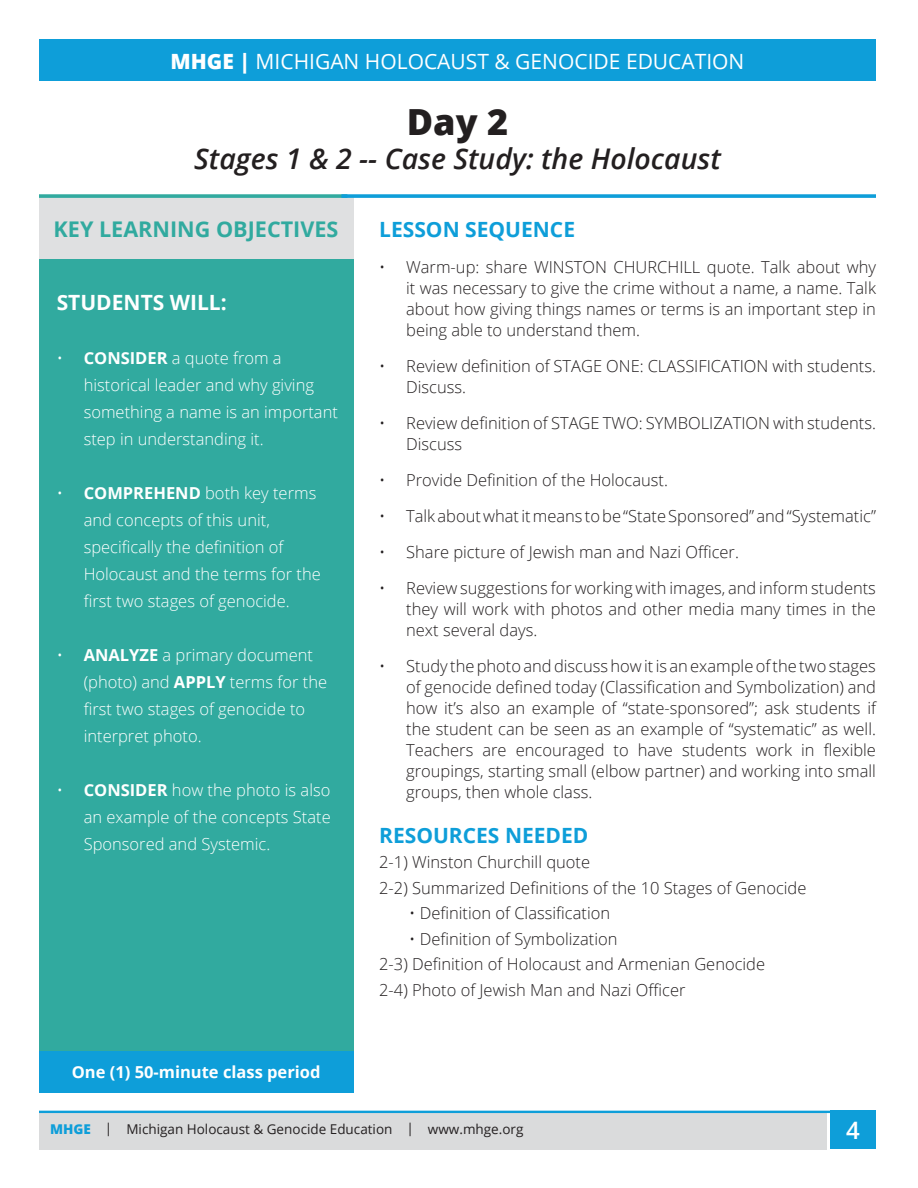
<style>
.page{position:relative;width:918px;height:1188px;background:#fff}
.page>*{position:absolute;margin:0;border:0;box-sizing:border-box;transform-origin:0 0}
.t1{font:800 36px "Open Sans";color:#231f20}
.t2{font:italic 600 28.5px "Open Sans";color:#231f20}
.t3{font:600 24px "Open Sans";color:#fff}
.t4{font:700 21.6px "Open Sans";color:#31aa9f}
.t5{font:21px "Open Sans";color:#fff}
.Light_Blue_Header{font:700 21px "Open Sans";color:#0e9ed9}
.Open_Main{font:700 21px "Open Sans";color:#fff}
.Open_Main-2{font:300 16.5px/21px "Open Sans";color:#231f20;text-align:justify}
.t6{font:300 16.5px/27px "Open Sans";color:#fff}
.Open_Main-3{font:700 16.5px "Open Sans";color:#fff}
.t7{font:13.5px "Open Sans";color:#231f20}
.s1{font-weight:800}
.s2{font-weight:700}
.s3{font-weight:800;color:#0e9ed9}
</style>
<div class="page">
<div style="left:39px;top:259px;width:314px;height:793px;background:#31aa9f"></div>
<div style="left:39px;top:198px;width:314px;height:61px;background:#dfe0e1"></div>
<svg style="left:39px;top:194px;width:302px;height:4px"></svg>
<div style="left:39px;top:1113px;width:787px;height:36px;background:#dadbdc"></div>
<div style="left:39px;top:40px;width:837px;height:41px;background:#0e9ed9"></div>
<hr style="left:39px;top:1111px;width:837px;height:2px;background:#0e9ed9">
<div style="left:830px;top:1111px;width:46px;height:38px;background:#0e9ed9"></div>
<svg style="left:341px;top:194px;width:535px;height:4px;background:#25a7dc"></svg>
<div style="left:39px;top:1052px;width:314px;height:41px;background:#0e9ed9"></div>
<p class="t5" style="left:171px;top:47px;width:575px"><span class="s1">MHGE |</span> MICHIGAN HOLOCAUST &amp; GENOCIDE EDUCATION</p>
<p class="t1" style="left:407px;top:95px;width:103px">Day 2</p>
<p class="t2" style="left:194px;top:139px;width:528px">Stages 1 &amp; 2 -- Case Study: the Holocaust</p>
<p class="t4" style="left:54px;top:214px;width:286px">KEY LEARNING OBJECTIVES</p>
<p class="Open_Main" style="left:57px;top:287px;width:172px">STUDENTS WILL:</p>
<p class="t6" style="left:84px;top:344px;width:256px;text-indent:-27px">• <span class="s2">CONSIDER</span> a quote from a historical leader and why giving something a name is an important step in understanding it.</p>
<p class="t6" style="left:84px;top:479px;width:239px;text-indent:-27px">• <span class="s2">COMPREHEND</span> both key terms and concepts of this unit, specifically the definition of<br>Holocaust and the terms for the first two stages of genocide.</p>
<p class="t6" style="left:84px;top:641px;width:245px;text-indent:-27px">• <span class="s2">ANALYZE</span> a primary document (photo) and <span class="s2">APPLY</span> terms for the first two stages of genocide to interpret photo.</p>
<p class="t6" style="left:84px;top:776px;width:249px;text-align:justify;text-indent:-27px">• <span class="s2">CONSIDER</span> how the photo is also an example of the concepts State Sponsored and Systemic.</p>
<p class="Open_Main-3" style="left:72px;top:1060px;width:250px">One (1) 50-minute class period</p>
<p class="Light_Blue_Header" style="left:379px;top:214px;width:197px">LESSON SEQUENCE</p>
<p class="Open_Main-2" style="left:406px;top:256px;width:471px;text-indent:-27px">• Warm-up: share WINSTON CHURCHILL quote. Talk about why it was necessary to give the crime without a name, a name. Talk about how giving things names or terms is an important step in being able to understand them.</p>
<p class="Open_Main-2" style="left:406px;top:355px;width:471px;text-indent:-27px">• Review definition of STAGE ONE: CLASSIFICATION with students.<br>Discuss.</p>
<p class="Open_Main-2" style="left:406px;top:412px;width:471px;text-indent:-27px">• Review definition of STAGE TWO: SYMBOLIZATION with students.<br>Discuss</p>
<p class="Open_Main-2" style="left:379px;top:469px;width:290px">• Provide Definition of the Holocaust.</p>
<p class="Open_Main-2" style="left:379px;top:505px;width:498px">• Talk about what it means to be “State Sponsored” and “Systematic”</p>
<p class="Open_Main-2" style="left:379px;top:541px;width:361px">• Share picture of Jewish man and Nazi Officer.</p>
<p class="Open_Main-2" style="left:406px;top:577px;width:471px;text-indent:-27px">• Review suggestions for working with images, and inform students they will work with photos and other media many times in the next several days.</p>
<p class="Open_Main-2" style="left:406px;top:655px;width:471px;text-indent:-27px">• Study the photo and discuss how it is an example of the two stages of genocide defined today (Classification and Symbolization) and how it’s also an example of “state-sponsored”; ask students if the student can be seen as an example of “systematic” as well.<br>Teachers are encouraged to have students work in flexible groupings, starting small (elbow partner) and working into small groups, then whole class.</p>
<p class="Light_Blue_Header" style="left:379px;top:820px;width:211px">RESOURCES NEEDED</p>
<p class="Open_Main-2" style="left:379px;top:851px;width:213px">2-1) Winston Churchill quote</p>
<p class="Open_Main-2" style="left:379px;top:877px;width:429px">2-2) Summarized Definitions of the 10 Stages of Genocide</p>
<p class="Open_Main-2" style="left:409px;top:902px;width:202px">• Definition of Classification</p>
<p class="Open_Main-2" style="left:409px;top:928px;width:210px">• Definition of Symbolization</p>
<p class="Open_Main-2" style="left:379px;top:953px;width:388px">2-3) Definition of Holocaust and Armenian Genocide</p>
<p class="Open_Main-2" style="left:379px;top:979px;width:308px">2-4) Photo of Jewish Man and Nazi Officer</p>
<p class="t7" style="left:50px;top:1120px;width:475px"><span class="s3">MHGE</span> | Michigan Holocaust &amp; Genocide Education | www.mhge.org</p>
<p class="t3" style="left:846px;top:1114px;width:15px">4</p>
</div>
